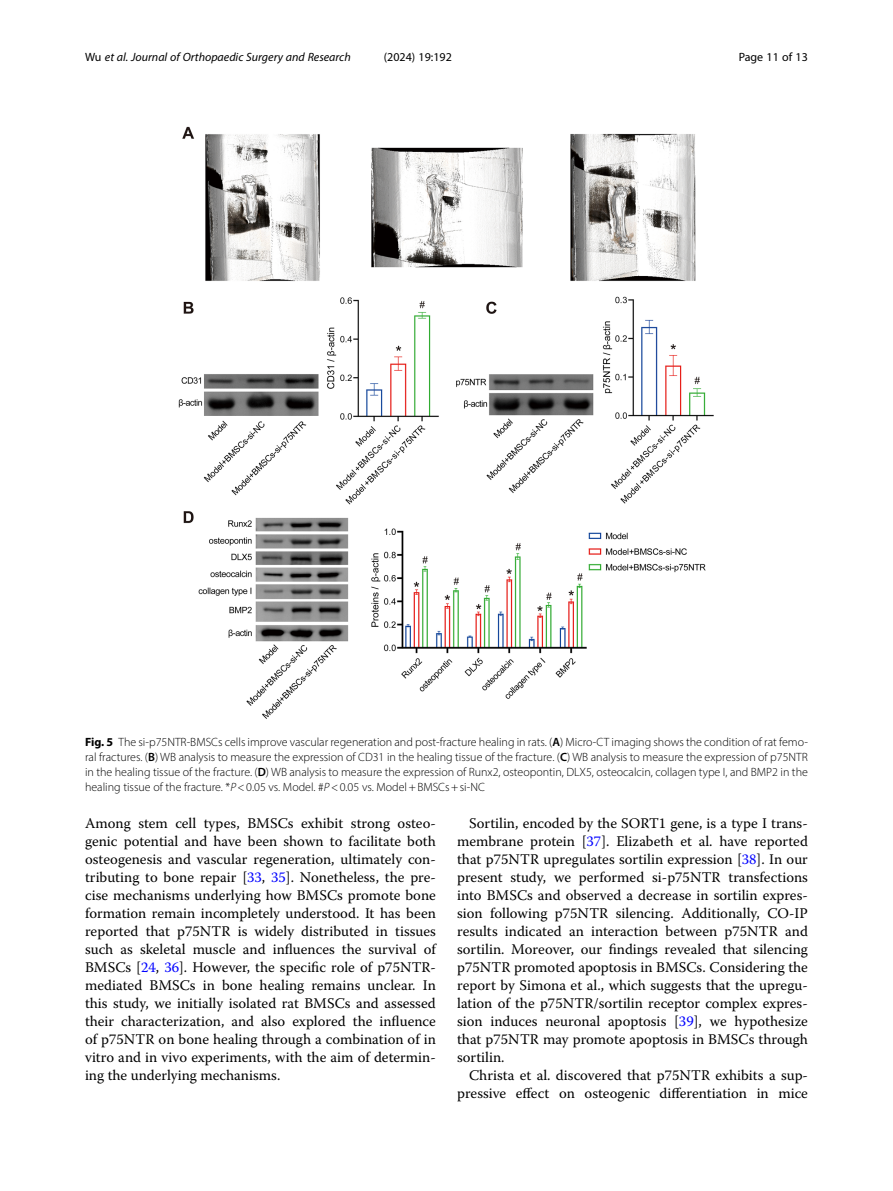
<style>
.page{position:relative;width:893px;height:1191px;background:#fff}
.page>*{position:absolute;margin:0;border:0;box-sizing:border-box;transform-origin:0 0}
.Body_Text_Indent{font:14.7px/18px "Warnock Pro";color:#000;text-align:justify}
.Body_Text{font:14.7px/18px "Warnock Pro";color:#000;text-align:justify}
.Figure_Caption{font:300 12px/15px "Myriad Pro";color:#000;text-align:justify}
.t1{font:italic 12px "Myriad Pro";color:#000}
.t2{font:12px "Myriad Pro";color:#000}
.s1{font-style:normal}
.s2{font-weight:700}
.s3{font-weight:600}
.s4{font-style:italic}
.s5{color:#00f}
</style>
<div class="page">
<img style="left:178px;top:126px;width:536px;height:593px">
<p class="t1" style="left:85px;top:50px;width:267px"><span class="s1">Wu</span> et al. Journal of Orthopaedic Surgery and Research</p>
<p class="t2" style="left:384px;top:50px;width:70px">(2024) 19:192</p>
<p class="t2" style="left:739px;top:50px;width:71px">Page 11 of 13</p>
<p class="Figure_Caption" style="left:85px;top:734px;width:724px"><span class="s2">Fig. 5</span> The si-p75NTR-BMSCs cells improve vascular regeneration and post-fracture healing in rats. (<span class="s3">A</span>) Micro-CT imaging shows the condition of rat femo&shy;ral fractures. (<span class="s3">B</span>) WB analysis to measure the expression of CD31 in the healing tissue of the fracture. (<span class="s3">C</span>) WB analysis to measure the expression of p75NTR in the healing tissue of the fracture. (<span class="s3">D</span>) WB analysis to measure the expression of Runx2, osteopontin, DLX5, osteocalcin, collagen type I, and BMP2 in the healing tissue of the fracture. *<span class="s4">P</span>&lt;0.05 vs. Model. #<span class="s4">P</span>&lt;0.05 vs. Model+BMSCs+si-NC</p>
<p class="Body_Text" style="left:85px;top:814px;width:352px">Among stem cell types, BMSCs exhibit strong osteo&shy;genic potential and have been shown to facilitate both osteogenesis and vascular regeneration, ultimately con&shy;tributing to bone repair [<span class="s5">33</span>, <span class="s5">35</span>]. Nonetheless, the pre&shy;cise mechanisms underlying how BMSCs promote bone formation remain incompletely understood. It has been reported that p75NTR is widely distributed in tissues such as skeletal muscle and influences the survival of BMSCs [<span class="s5">24</span>, <span class="s5">36</span>]. However, the specific role of p75NTR&shy;mediated BMSCs in bone healing remains unclear. In this study, we initially isolated rat BMSCs and assessed their characterization, and also explored the influence of p75NTR on bone healing through a combination of in vitro and in vivo experiments, with the aim of determin&shy;ing the underlying mechanisms.</p>
<p class="Body_Text_Indent" style="left:457px;top:814px;width:352px;text-indent:12px">Sortilin, encoded by the SORT1 gene, is a type I trans&shy;membrane protein [<span class="s5">37</span>]. Elizabeth et al. have reported that p75NTR upregulates sortilin expression [<span class="s5">38</span>]. In our present study, we performed si-p75NTR transfections into BMSCs and observed a decrease in sortilin expres&shy;sion following p75NTR silencing. Additionally, CO-IP results indicated an interaction between p75NTR and sortilin. Moreover, our findings revealed that silencing p75NTR promoted apoptosis in BMSCs. Considering the report by Simona et al., which suggests that the upregu&shy;lation of the p75NTR/sortilin receptor complex expres&shy;sion induces neuronal apoptosis [<span class="s5">39</span>], we hypothesize that p75NTR may promote apoptosis in BMSCs through sortilin.</p>
<p class="Body_Text_Indent" style="left:457px;top:1066px;width:352px;text-align:right">Christa et al. discovered that p75NTR exhibits a sup&shy;pressive effect on osteogenic differentiation in mice</p>
</div>
